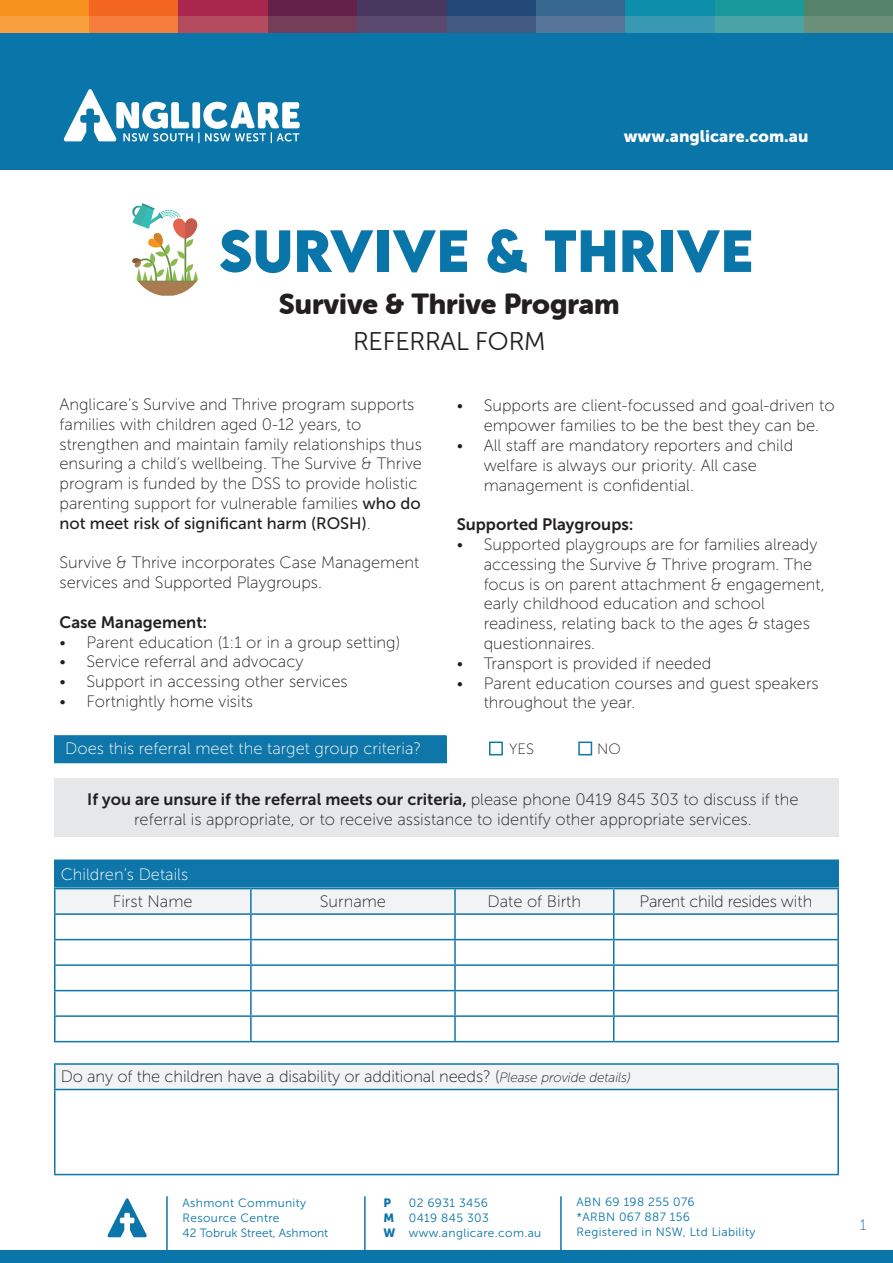
<style>
.page{position:relative;width:893px;height:1263px;background:#fff}
.page>*{position:absolute;margin:0;border:0;box-sizing:border-box;transform-origin:0 0}
.t1{font:700 52.8px "LEMONMILK";color:#0975a8}
.t2{font:28.5px "Museo Sans Rounded 900";letter-spacing:-.005em;color:#231f20}
.t3{font:25.5px "Museo Sans Rounded 300";color:#231f20}
.t4{font:16.5px/19.8px "Museo Sans 100";color:#231f20}
.t5{font:16.5px "Museo Sans 700";color:#231f20}
.t6{font:16.5px "Museo Sans 100";color:#fff}
.t7{font:16.5px "Museo Sans 500";color:#231f20}
.t8{font:16.5px "Museo Sans 100";letter-spacing:-.02em;color:#231f20}
.t9{font:16.5px "Museo Sans 900";color:#fff}
.t10{font:15px "Museo Sans 100";color:#231f20}
.t11{font:15px "Museo Sans 100";color:#0975a8}
.t12{font:12px/15px "Museo Sans 300";letter-spacing:.03em;color:#0975a8}
.t13{font:12px "Museo Sans 900";color:#0975a8}
.s1{font-family:"Museo Sans 500"}
.s2{font-family:"Museo Sans 100"}
.s3{font-style:italic;font-size:13.5px}
.s4{font-family:"Museo Sans 900"}
</style>
<div class="page">
<div style="left:0;top:33px;width:893px;height:137px;background:#0975a8"></div>
<svg style="left:64px;top:89px;width:236px;height:54px"></svg>
<div style="left:804px;top:0;width:89px;height:16px;background:#55836a"></div>
<div style="left:714px;top:0;width:90px;height:16px;background:#19999a"></div>
<div style="left:625px;top:0;width:89px;height:16px;background:#0d8eaa"></div>
<div style="left:536px;top:0;width:89px;height:16px;background:#36678e"></div>
<div style="left:446px;top:0;width:90px;height:16px;background:#214876"></div>
<div style="left:0;top:0;width:89px;height:16px;background:#f6911e"></div>
<div style="left:89px;top:0;width:90px;height:16px;background:#f36621"></div>
<div style="left:179px;top:0;width:89px;height:16px;background:#a9264d"></div>
<div style="left:268px;top:0;width:89px;height:16px;background:#64224a"></div>
<div style="left:357px;top:0;width:89px;height:16px;background:#48375f"></div>
<div style="left:804px;top:16px;width:89px;height:17px;background:#6b8f79"></div>
<div style="left:714px;top:16px;width:90px;height:17px;background:#4aa4a5"></div>
<div style="left:625px;top:16px;width:89px;height:17px;background:#3998b2"></div>
<div style="left:536px;top:16px;width:89px;height:17px;background:#577598"></div>
<div style="left:446px;top:16px;width:90px;height:17px;background:#435a82"></div>
<div style="left:0;top:16px;width:89px;height:17px;background:#f9a03e"></div>
<div style="left:89px;top:16px;width:90px;height:17px;background:#f47d3b"></div>
<div style="left:179px;top:16px;width:89px;height:17px;background:#b34a5e"></div>
<div style="left:268px;top:16px;width:89px;height:17px;background:#743d58"></div>
<div style="left:357px;top:16px;width:89px;height:17px;background:#5b4a6f"></div>
<div style="left:0;top:1250px;width:893px;height:13px;background:#0975a8"></div>
<hr style="left:364px;top:1196px;width:2px;height:57px;background:#0975a8">
<hr style="left:166px;top:1196px;width:2px;height:57px;background:#0975a8">
<hr style="left:560px;top:1196px;width:2px;height:57px;background:#0975a8">
<svg style="left:107px;top:1198px;width:40px;height:39px"></svg>
<div style="left:54px;top:778px;width:785px;height:58px;background:#e6e7e9"></div>
<div style="left:55px;top:736px;width:391px;height:26px;background:#0f76a9"></div>
<hr style="left:54px;top:735px;width:392px;height:2px;background:#0f76a9">
<hr style="left:54px;top:737px;width:2px;height:25px;background:#0f76a9">
<hr style="left:54px;top:762px;width:392px;height:1px;background:#0f76a9">
<div style="left:489px;top:741px;width:14px;height:14px;border:2px solid #0f76a9"></div>
<div style="left:578px;top:741px;width:14px;height:14px;border:2px solid #0f76a9"></div>
<div style="left:55px;top:860px;width:783px;height:27px;background:#0f76a9"></div>
<hr style="left:54px;top:859px;width:785px;height:2px;background:#0f76a9">
<hr style="left:54px;top:861px;width:2px;height:25px;background:#0f76a9">
<hr style="left:837px;top:861px;width:2px;height:25px;background:#0f76a9">
<hr style="left:54px;top:886px;width:785px;height:1px;background:#0f76a9">
<hr style="left:54px;top:888px;width:197px;height:1px;background:#0f76a9">
<hr style="left:54px;top:889px;width:2px;height:24px;background:#0f76a9">
<hr style="left:251px;top:888px;width:204px;height:1px;background:#0f76a9">
<hr style="left:455px;top:888px;width:159px;height:1px;background:#0f76a9">
<hr style="left:614px;top:888px;width:225px;height:1px;background:#0f76a9">
<hr style="left:837px;top:889px;width:2px;height:24px;background:#0f76a9">
<hr style="left:54px;top:913px;width:197px;height:2px;background:#0f76a9">
<hr style="left:54px;top:915px;width:2px;height:24px;background:#0f76a9">
<hr style="left:614px;top:913px;width:225px;height:2px;background:#0f76a9">
<hr style="left:837px;top:915px;width:2px;height:24px;background:#0f76a9">
<hr style="left:54px;top:939px;width:197px;height:1px;background:#0f76a9">
<hr style="left:54px;top:940px;width:2px;height:24px;background:#0f76a9">
<hr style="left:614px;top:939px;width:225px;height:1px;background:#0f76a9">
<hr style="left:837px;top:940px;width:2px;height:24px;background:#0f76a9">
<hr style="left:54px;top:964px;width:197px;height:2px;background:#0f76a9">
<hr style="left:54px;top:966px;width:2px;height:24px;background:#0f76a9">
<hr style="left:614px;top:964px;width:225px;height:2px;background:#0f76a9">
<hr style="left:837px;top:966px;width:2px;height:24px;background:#0f76a9">
<hr style="left:54px;top:990px;width:197px;height:1px;background:#0f76a9">
<hr style="left:54px;top:991px;width:2px;height:24px;background:#0f76a9">
<hr style="left:614px;top:990px;width:225px;height:1px;background:#0f76a9">
<hr style="left:837px;top:991px;width:2px;height:24px;background:#0f76a9">
<hr style="left:54px;top:1015px;width:197px;height:2px;background:#0f76a9">
<hr style="left:54px;top:1017px;width:2px;height:24px;background:#0f76a9">
<hr style="left:614px;top:1015px;width:225px;height:2px;background:#0f76a9">
<svg style="left:55px;top:889px;width:783px;height:152px"></svg>
<hr style="left:837px;top:1017px;width:2px;height:24px;background:#0f76a9">
<hr style="left:54px;top:1041px;width:197px;height:1px;background:#0f76a9">
<hr style="left:251px;top:1041px;width:204px;height:1px;background:#0f76a9">
<hr style="left:455px;top:1041px;width:159px;height:1px;background:#0f76a9">
<hr style="left:614px;top:1041px;width:225px;height:1px;background:#0f76a9">
<div style="left:55px;top:1064px;width:783px;height:25px;background:#f2f3f4"></div>
<hr style="left:54px;top:1063px;width:785px;height:2px;background:#0f76a9">
<hr style="left:54px;top:1065px;width:2px;height:24px;background:#0f76a9">
<hr style="left:837px;top:1065px;width:2px;height:24px;background:#0f76a9">
<hr style="left:54px;top:1089px;width:785px;height:1px;background:#0f76a9">
<hr style="left:54px;top:1090px;width:2px;height:84px;background:#0f76a9">
<hr style="left:837px;top:1090px;width:2px;height:84px;background:#0f76a9">
<hr style="left:54px;top:1174px;width:785px;height:1px;background:#0f76a9">
<svg style="left:132px;top:203px;width:66px;height:93px"></svg>
<p class="t9" style="left:624px;top:127px;width:186px">www.anglicare.com.au</p>
<h1 class="t1" style="left:219px;top:215px;width:536px">SURVIVE &amp; THRIVE</h1>
<h2 class="t2" style="left:279px;top:288px;width:342px">Survive &amp; Thrive Program</h2>
<h3 class="t3" style="left:353px;top:328px;width:194px">REFERRAL FORM</h3>
<p class="t4" style="left:60px;top:395px;width:364px">Anglicare’s Survive and Thrive program supports families with children aged 0-12 years, to strengthen and maintain family relationships thus ensuring a child’s wellbeing. The Survive &amp; Thrive program is funded by the DSS to provide holistic parenting support for vulnerable families <span class="s1">who do</span></p>
<p class="t7" style="left:60px;top:514px;width:313px">not meet risk of significant harm (ROSH)<span class="s2">.</span></p>
<p class="t4" style="left:60px;top:553px;width:361px">Survive &amp; Thrive incorporates Case Management services and Supported Playgroups.</p>
<p class="t5" style="left:60px;top:613px;width:149px">Case Management:</p>
<p class="t4" style="left:60px;top:632px;width:342px">• Parent education (1:1 or in a group setting)</p>
<p class="t4" style="left:60px;top:652px;width:246px">• Service referral and advocacy</p>
<p class="t4" style="left:60px;top:672px;width:290px">• Support in accessing other services</p>
<p class="t4" style="left:60px;top:692px;width:195px">• Fortnightly home visits</p>
<p class="t4" style="left:484px;top:396px;width:352px;text-indent:-27px">• Supports are client-focussed and goal-driven to empower families to be the best they can be.</p>
<p class="t4" style="left:484px;top:436px;width:311px;text-indent:-27px">• All staff are mandatory reporters and child welfare is always our priority. All case management is confidential.</p>
<p class="t5" style="left:457px;top:515px;width:178px">Supported Playgroups:</p>
<p class="t4" style="left:484px;top:535px;width:343px;text-indent:-27px">• Supported playgroups are for families already accessing the Survive &amp; Thrive program. The focus is on parent attachment &amp; engagement, early childhood education and school readiness, relating back to the ages &amp; stages questionnaires.</p>
<p class="t4" style="left:457px;top:653px;width:256px">• Transport is provided if needed</p>
<p class="t4" style="left:484px;top:673px;width:337px;text-indent:-27px">• Parent education courses and guest speakers throughout the year.</p>
<p class="t6" style="left:65px;top:740px;width:358px">Does this referral meet the target group criteria?</p>
<p class="t10" style="left:509px;top:741px;width:26px">YES</p>
<p class="t10" style="left:597px;top:741px;width:25px">NO</p>
<p class="t5" style="left:87px;top:790px;width:713px">If you are unsure if the referral meets our criteria, <span class="s2">please phone 0419 845 303 to discuss if the</span></p>
<p class="t4" style="left:134px;top:809px;width:619px">referral is appropriate, or to receive assistance to identify other appropriate services.</p>
<p class="t6" style="left:61px;top:865px;width:129px">Children’s Details</p>
<p class="t4" style="left:113px;top:892px;width:81px">First Name</p>
<p class="t4" style="left:320px;top:892px;width:68px">Surname</p>
<p class="t4" style="left:488px;top:892px;width:95px">Date of Birth</p>
<p class="t8" style="left:640px;top:892px;width:174px">Parent child resides with</p>
<p class="t4" style="left:61px;top:1067px;width:572px">Do any of the children have a disability or additional needs? (<span class="s3">Please provide details)</span></p>
<p class="t12" style="left:183px;top:1196px;width:147px">Ashmont Community<br>Resource Centre<br>42 Tobruk Street, Ashmont</p>
<p class="t12" style="left:576px;top:1195px;width:180px">ABN 69 198 255 076<br>*ARBN 067 887 156<br>Registered in NSW, Ltd Liability</p>
<p class="t12" style="left:383px;top:1196px;width:159px;text-indent:26px">02 6931 3456<br><span class="s4">M</span> 0419 845 303<br><span class="s4">W</span> www.anglicare.com.au</p>
<p class="t13" style="left:383px;top:1196px;width:9px">P</p>
<p class="t11" style="left:860px;top:1216px;width:8px">1</p>
</div>
